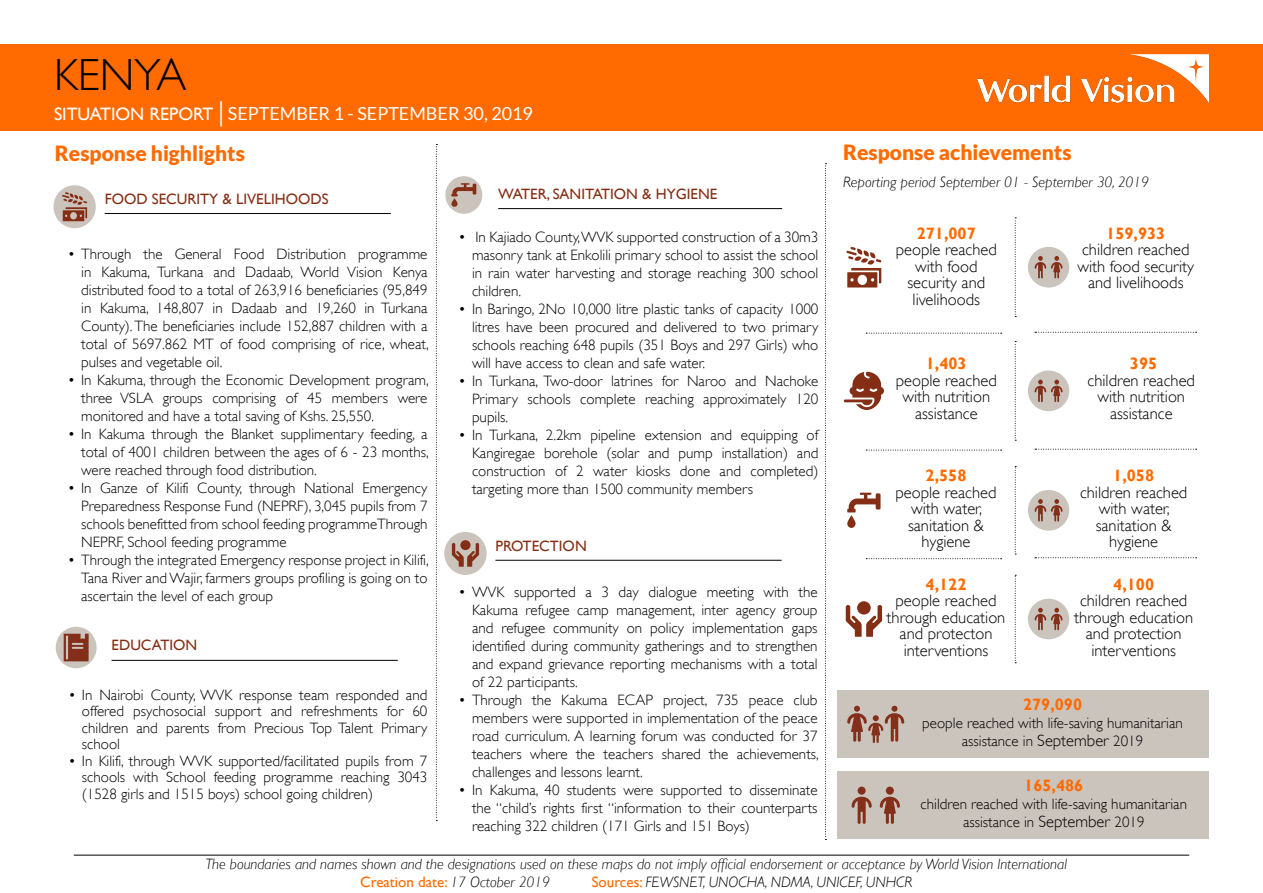
<style>
.page{position:relative;width:1263px;height:893px;background:#fff}
.page>*{position:absolute;margin:0;border:0;box-sizing:border-box;transform-origin:0 0}
.t1{font:300 45px "Gill Sans";color:#000}
.t2{font:900 21px "Lato";color:#ff6b00}
.t3{font:18px "Lato";color:#fff}
.t4{font:300 16.5px/16.5px "Gill Sans";color:#000;text-align:center}
.t5{font:700 16.5px "Gill Sans";color:#ff6b00}
.t6{font:300 15px/18px "Gill Sans";color:#000;text-align:justify}
.t7{font:italic 300 15px/18px "Gill Sans";color:#000}
.t8{font:15px "Gill Sans";color:#842f15}
.s1{font-family:"Gill Sans"}
.s2{font-family:"Gill Sans";font-size:27.3px}
.s3{font-size:16.5px}
.s4{font-weight:400;font-style:normal;color:#ff6b00}
</style>
<div class="page">
<hr style="left:74px;top:855px;width:1115px;height:1px;background:#000">
<div style="left:0;top:44px;width:1263px;height:86px;background:#ff6b00"></div>
<img style="left:977px;top:55px;width:232px;height:47px">
<div style="left:837px;top:771px;width:372px;height:68px;background:#cbc4bc"></div>
<div style="left:837px;top:691px;width:372px;height:67px;background:#cbc4bc"></div>
<svg style="left:436px;top:144px;width:1px;height:677px"></svg>
<svg style="left:825px;top:163px;width:1px;height:677px"></svg>
<div style="left:445px;top:176px;width:37px;height:38px;background:#cbc4bc;border-radius:50%"></div>
<hr style="left:112px;top:660px;width:286px;height:1px;background:#000">
<hr style="left:498px;top:208px;width:284px;height:1px;background:#000">
<hr style="left:105px;top:213px;width:286px;height:1px;background:#000">
<hr style="left:495px;top:560px;width:287px;height:1px;background:#000">
<div style="left:56px;top:627px;width:41px;height:41px;background:#cbc4bc;border-radius:50%"></div>
<div style="left:54px;top:185px;width:42px;height:43px;background:#cbc4bc;border-radius:50%"></div>
<div style="left:444px;top:532px;width:43px;height:43px;background:#cbc4bc;border-radius:50%"></div>
<svg style="left:866px;top:333px;width:136px;height:1px"></svg>
<svg style="left:866px;top:450px;width:136px;height:1px"></svg>
<svg style="left:866px;top:558px;width:136px;height:1px"></svg>
<svg style="left:1035px;top:332px;width:161px;height:1px"></svg>
<svg style="left:1035px;top:449px;width:161px;height:1px"></svg>
<svg style="left:1035px;top:557px;width:161px;height:1px"></svg>
<svg style="left:1015px;top:217px;width:1px;height:100px"></svg>
<svg style="left:1015px;top:341px;width:1px;height:100px"></svg>
<svg style="left:1015px;top:466px;width:1px;height:89px"></svg>
<svg style="left:1015px;top:575px;width:1px;height:88px"></svg>
<svg style="left:451px;top:183px;width:25px;height:24px"></svg>
<svg style="left:847px;top:493px;width:33px;height:35px"></svg>
<svg style="left:844px;top:372px;width:40px;height:38px"></svg>
<svg style="left:62px;top:192px;width:25px;height:29px"></svg>
<svg style="left:846px;top:247px;width:35px;height:40px"></svg>
<svg style="left:452px;top:543px;width:27px;height:24px"></svg>
<div style="left:460px;top:540px;width:11px;height:10px;background:#842f15;border-radius:50%"></div>
<svg style="left:846px;top:605px;width:36px;height:32px"></svg>
<div style="left:857px;top:601px;width:14px;height:14px;background:#842f15;border-radius:50%"></div>
<div style="left:1028px;top:247px;width:41px;height:40px;background:#cbc4bc;border-radius:50%"></div>
<svg style="left:1035px;top:256px;width:27px;height:22px"></svg>
<div style="left:1028px;top:370px;width:41px;height:41px;background:#cbc4bc;border-radius:50%"></div>
<svg style="left:1035px;top:380px;width:27px;height:22px"></svg>
<div style="left:1028px;top:490px;width:41px;height:41px;background:#cbc4bc;border-radius:50%"></div>
<svg style="left:1035px;top:499px;width:27px;height:22px"></svg>
<div style="left:1028px;top:599px;width:41px;height:40px;background:#cbc4bc;border-radius:50%"></div>
<svg style="left:1035px;top:608px;width:27px;height:22px"></svg>
<svg style="left:64px;top:634px;width:25px;height:27px"></svg>
<svg style="left:847px;top:706px;width:57px;height:37px"></svg>
<svg style="left:851px;top:797px;width:21px;height:27px"></svg>
<div style="left:858px;top:787px;width:8px;height:8px;background:#842f19;border-radius:50%"></div>
<svg style="left:880px;top:797px;width:20px;height:27px"></svg>
<div style="left:886px;top:787px;width:8px;height:8px;background:#842f19;border-radius:50%"></div>
<h1 class="t1" style="left:54px;top:48px;width:134px">KENYA</h1>
<p class="t3" style="left:54px;top:103px;width:481px"><span class="s1">SITUATION REPORT</span> <span class="s2">|</span> SEPTEMBER 1 - SEPTEMBER 30, 2019</p>
<p class="t2" style="left:55px;top:141px;width:191px">Response highlights</p>
<p class="t8" style="left:105px;top:190px;width:225px">FOOD SECURITY &amp; LIVELIHOODS</p>
<p class="t6" style="left:81px;top:245px;width:349px;text-indent:-14px">• Through the General Food Distribution programme in Kakuma, Turkana and Dadaab, World Vision Kenya distributed food to a total of 263,916 beneficiaries (95,849 in Kakuma, 148,807 in Dadaab and 19,260 in Turkana County). The beneficiaries include 152,887 children with a total of 5697.862 MT of food comprising of rice, wheat, pulses and vegetable oil.</p>
<p class="t6" style="left:81px;top:371px;width:349px;text-indent:-14px">• In Kakuma, through the Economic Development program, three VSLA groups comprising of 45 members were monitored and have a total saving of Kshs. 25,550.</p>
<p class="t6" style="left:81px;top:425px;width:349px;text-indent:-14px">• In Kakuma through the Blanket supplimentary feeding, a total of 4001 children between the ages of 6 - 23 months, were reached through food distribution.</p>
<p class="t6" style="left:81px;top:479px;width:348px;text-indent:-14px">• In Ganze of Kilifi County, through National Emergency Preparedness Response Fund (NEPRF), 3,045 pupils from 7 schools benefitted from school feeding programmeThrough NEPRF, School feeding programme</p>
<p class="t6" style="left:81px;top:551px;width:349px;text-indent:-14px">• Through the integrated Emergency response project in Kilifi, Tana River and Wajir, farmers groups profiling is going on to ascertain the level of each group</p>
<p class="t8" style="left:112px;top:637px;width:87px">EDUCATION</p>
<p class="t6" style="left:82px;top:686px;width:347px;line-height:16.5px;text-indent:-14px">• In Nairobi County, WVK response team responded and offered psychosocial support and refreshments for 60 children and parents from Precious Top Talent Primary school</p>
<p class="t6" style="left:82px;top:752px;width:347px;line-height:16.5px;text-indent:-14px">• In Kilifi, through WVK supported/facilitated pupils from 7 schools with School feeding programme reaching 3043 (1528 girls and 1515 boys) school going children)</p>
<p class="t8" style="left:498px;top:186px;width:221px">WATER, SANITATION &amp; HYGIENE</p>
<p class="t6" style="left:472px;top:227px;width:348px;text-indent:-14px">• In Kajiado County,WVK supported construction of a 30m3 masonry tank at Enkolili primary school to assist the school in rain water harvesting and storage reaching 300 school children.</p>
<p class="t6" style="left:472px;top:299px;width:348px;text-indent:-14px">• In Baringo, 2No 10,000 litre plastic tanks of capacity 1000 litres have been procured and delivered to two primary schools reaching 648 pupils (351 Boys and 297 Girls) who will have access to clean and safe water.</p>
<p class="t6" style="left:472px;top:371px;width:348px;text-indent:-14px">• In Turkana, Two-door latrines for Naroo and Nachoke Primary schools complete reaching approximately 120 pupils.</p>
<p class="t6" style="left:472px;top:425px;width:348px;text-indent:-14px">• In Turkana, 2.2km pipeline extension and equipping of Kangiregae borehole (solar and pump installation) and construction of 2 water kiosks done and completed) targeting more than 1500 community members</p>
<p class="t8" style="left:495px;top:537px;width:93px">PROTECTION</p>
<p class="t6" style="left:472px;top:583px;width:347px;text-indent:-14px">• WVK supported a 3 day dialogue meeting with the Kakuma refugee camp management, inter agency group and refugee community on policy implementation gaps identified during community gatherings and to strengthen and expand grievance reporting mechanisms with a total of 22 participants.</p>
<p class="t6" style="left:472px;top:691px;width:348px;text-indent:-14px">• Through the Kakuma ECAP project, 735 peace club members were supported in implementation of the peace road curriculum. A learning forum was conducted for 37 teachers where the teachers shared the achievements, challenges and lessons learnt.</p>
<p class="t6" style="left:472px;top:781px;width:347px;text-indent:-14px">• In Kakuma, 40 students were supported to disseminate the “child’s rights first “information to their counterparts reaching 322 children (171 Girls and 151 Boys)</p>
<p class="t2" style="left:843px;top:140px;width:230px">Response achievements</p>
<p class="t7" style="left:843px;top:173px;width:307px">Reporting period September 01 - September 30, 2019</p>
<p class="t5" style="left:917px;top:223px;width:61px">271,007</p>
<p class="t4" style="left:896px;top:241px;width:102px">people reached with food security and livelihoods</p>
<p class="t5" style="left:1106px;top:223px;width:61px">159,933</p>
<p class="t4" style="left:1077px;top:241px;width:118px">children reached with food security and livelihoods</p>
<p class="t5" style="left:926px;top:354px;width:42px">1,403</p>
<p class="t4" style="left:896px;top:372px;width:102px">people reached with nutrition</p>
<p class="t4" style="left:915px;top:405px;width:64px">assistance</p>
<p class="t5" style="left:925px;top:466px;width:42px">2,558</p>
<p class="t4" style="left:895px;top:484px;width:102px">people reached with water, sanitation &amp;</p>
<p class="t4" style="left:922px;top:533px;width:50px">hygiene</p>
<p class="t5" style="left:925px;top:574px;width:42px">4,122</p>
<p class="t4" style="left:887px;top:593px;width:120px">people reached through education and protecton interventions</p>
<p class="t5" style="left:1130px;top:354px;width:29px">395</p>
<p class="t4" style="left:1087px;top:372px;width:109px">children reached with nutrition</p>
<p class="t4" style="left:1110px;top:405px;width:64px">assistance</p>
<p class="t5" style="left:1113px;top:466px;width:42px">1,058</p>
<p class="t4" style="left:1080px;top:484px;width:109px">children reached with water, sanitation &amp; hygiene</p>
<p class="t5" style="left:1113px;top:574px;width:42px">4,100</p>
<p class="t4" style="left:1074px;top:593px;width:120px">children reached through education and protection interventions</p>
<p class="t5" style="left:1023px;top:694px;width:61px">279,090</p>
<p class="t6" style="left:922px;top:714px;width:262px;text-align:center">people reached with life-saving humanitarian assistance in <span class="s3">September</span> 2019</p>
<p class="t5" style="left:1024px;top:776px;width:61px">165,486</p>
<p class="t6" style="left:921px;top:795px;width:268px;text-align:center">children reached with life-saving humanitarian assistance in <span class="s3">September</span> 2019</p>
<p class="t7" style="left:360px;top:855px;width:708px;text-indent:-155px">The boundaries and names shown and the designations used on these maps do not imply official endorsement or acceptance by World Vision International<br><span class="s4">Creation date:</span> 17 October 2019</p>
<p class="t7" style="left:592px;top:873px;width:322px"><span class="s4">Sources:</span> FEWSNET, UNOCHA, NDMA, UNICEF, UNHCR</p>
</div>
